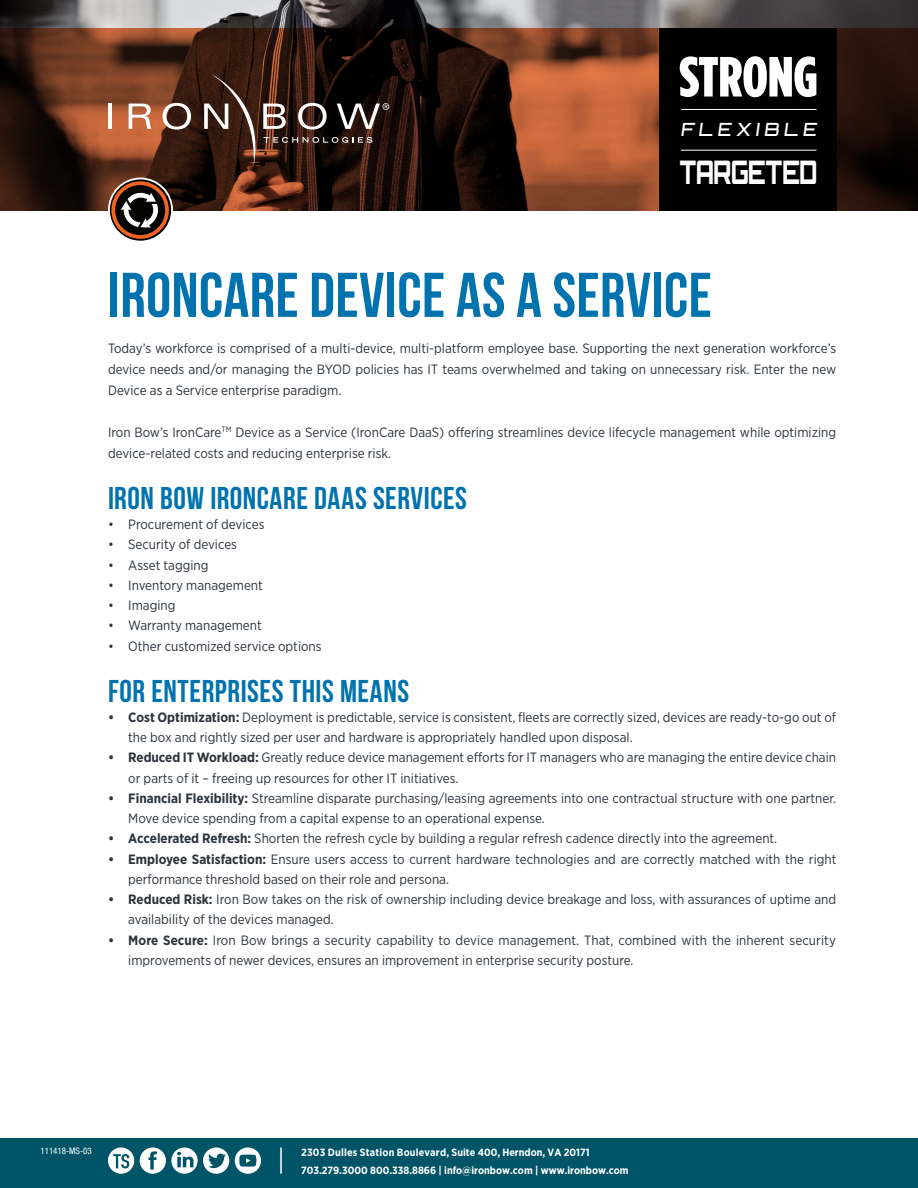
<style>
.page{position:relative;width:918px;height:1188px;background:#fff}
.page>*{position:absolute;margin:0;border:0;box-sizing:border-box;transform-origin:0 0}
.BLUE_OPENING_PARAGRA{font:700 63px "Bebas Neue";letter-spacing:.005em;color:#0073ae}
.t1{font:900 56.55px "Gotham Condensed";color:#fff}
.MAIN_PARAGRAPH{font:700 31.5px "Bebas Neue";letter-spacing:.015em;color:#0073ae}
.t2{font:30.9px "Cafe Nero M54";color:#fff;scale:.65 1}
.t3{font:500 18.3px "Orbitron";color:#fff}
.BLUE_OPENING_PARAGRA-2{font:13.5px/20.2px "Gotham Narrow";color:#2c333a}
.t4{font:700 10.5px/18px "Gotham Narrow";color:#fff}
.BLUE_OPENING_PARAGRA-3{font:condensed 9px "Helvetica Neue LT Std";letter-spacing:-.005em;color:#fff}
.s1{font-weight:700}
</style>
<div class="page">
<img style="left:0;top:0;width:918px;height:28px">
<div style="left:0;top:1138px;width:918px;height:50px;background:#005467"></div>
<svg style="left:0;top:28px;width:918px;height:182px;background:#4f2818"></svg>
<hr style="left:108px;top:104px;width:4px;height:25px;background:#fff">
<svg style="left:163px;top:103px;width:28px;height:27px"></svg>
<svg style="left:129px;top:104px;width:22px;height:25px"></svg>
<svg style="left:204px;top:74px;width:185px;height:91px;background:#3f2b24"></svg>
<svg style="left:108px;top:1148px;width:26px;height:26px"></svg>
<svg style="left:140px;top:1148px;width:89px;height:26px"></svg>
<svg style="left:235px;top:1148px;width:26px;height:26px"></svg>
<hr style="left:280px;top:1148px;width:2px;height:26px;background:#fff">
<div style="left:660px;top:28px;width:177px;height:182px;background:#000"></div>
<img style="left:681px;top:149px;width:136px;height:1px">
<hr style="left:681px;top:150px;width:136px;height:1px;background:#fff">
<img style="left:681px;top:108px;width:136px;height:2px">
<svg style="left:108px;top:178px;width:65px;height:63px"></svg>
<h2 class="t1" style="left:679px;top:43px;width:140px">STRONG</h2>
<h3 class="t3" style="left:680px;top:118px;width:141px">FLEXIBLE</h3>
<h3 class="t2" style="left:680px;top:155px;width:213px">TARGETED</h3>
<p class="BLUE_OPENING_PARAGRA" style="left:108px;top:261px;width:605px">IRONCARE DEVICE AS A SERVICE</p>
<p class="BLUE_OPENING_PARAGRA-2" style="left:108px;top:337px;width:730px;line-height:21px;text-align:justify">Today’s workforce is comprised of a multi-device, multi-platform employee base. Supporting the next generation workforce’s device needs and/or managing the BYOD policies has IT teams overwhelmed and taking on unnecessary risk. Enter the new Device as a Service enterprise paradigm.</p>
<p class="BLUE_OPENING_PARAGRA-2" style="left:108px;top:421px;width:730px;line-height:21px">Iron Bow’s IronCare<sup>TM</sup> Device as a Service (IronCare DaaS) offering streamlines device lifecycle management while optimizing device-related costs and reducing enterprise risk.</p>
<p class="MAIN_PARAGRAPH" style="left:108px;top:481px;width:361px">IRON BOW IRONCARE DAAS SERVICES</p>
<p class="BLUE_OPENING_PARAGRA-2" style="left:108px;top:514px;width:158px">• Procurement of devices</p>
<p class="BLUE_OPENING_PARAGRA-2" style="left:108px;top:534px;width:131px">• Security of devices</p>
<p class="BLUE_OPENING_PARAGRA-2" style="left:108px;top:554px;width:102px">• Asset tagging</p>
<p class="BLUE_OPENING_PARAGRA-2" style="left:108px;top:575px;width:156px">• Inventory management</p>
<p class="BLUE_OPENING_PARAGRA-2" style="left:108px;top:595px;width:69px">• Imaging</p>
<p class="BLUE_OPENING_PARAGRA-2" style="left:108px;top:615px;width:155px">• Warranty management</p>
<p class="BLUE_OPENING_PARAGRA-2" style="left:108px;top:635px;width:215px">• Other customized service options</p>
<p class="MAIN_PARAGRAPH" style="left:108px;top:673px;width:303px">FOR ENTERPRISES THIS MEANS</p>
<p class="BLUE_OPENING_PARAGRA-2" style="left:128px;top:707px;width:709px;text-indent:-20px"><span class="s1">• Cost Optimization:</span> Deployment is predictable, service is consistent, fleets are correctly sized, devices are ready-to-go out of the box and rightly sized per user and hardware is appropriately handled upon disposal.</p>
<p class="BLUE_OPENING_PARAGRA-2" style="left:128px;top:747px;width:709px;text-indent:-20px"><span class="s1">• Reduced IT Workload:</span> Greatly reduce device management efforts for IT managers who are managing the entire device chain or parts of it – freeing up resources for other IT initiatives.</p>
<p class="BLUE_OPENING_PARAGRA-2" style="left:128px;top:788px;width:709px;text-indent:-20px"><span class="s1">• Financial Flexibility:</span> Streamline disparate purchasing/leasing agreements into one contractual structure with one partner.<br>Move device spending from a capital expense to an operational expense.</p>
<p class="BLUE_OPENING_PARAGRA-2" style="left:108px;top:828px;width:671px"><span class="s1">• Accelerated Refresh:</span> Shorten the refresh cycle by building a regular refresh cadence directly into the agreement.</p>
<p class="BLUE_OPENING_PARAGRA-2" style="left:128px;top:848px;width:710px;text-indent:-20px"><span class="s1">• Employee Satisfaction:</span> Ensure users access to current hardware technologies and are correctly matched with the right performance threshold based on their role and persona.</p>
<p class="BLUE_OPENING_PARAGRA-2" style="left:128px;top:889px;width:709px;text-indent:-20px"><span class="s1">• Reduced Risk:</span> Iron Bow takes on the risk of ownership including device breakage and loss, with assurances of uptime and availability of the devices managed.</p>
<p class="BLUE_OPENING_PARAGRA-2" style="left:128px;top:929px;width:709px;text-indent:-20px"><span class="s1">• More Secure:</span> Iron Bow brings a security capability to device management. That, combined with the inherent security improvements of newer devices, ensures an improvement in enterprise security posture.</p>
<p class="BLUE_OPENING_PARAGRA-3" style="left:40px;top:1146px;width:53px">111418-MS-03</p>
<p class="t4" style="left:301px;top:1143px;width:329px">2303 Dulles Station Boulevard, Suite 400, Herndon, VA 20171<br>703.279.3000 800.338.8866 | info@ironbow.com | www.ironbow.com</p>
</div>
